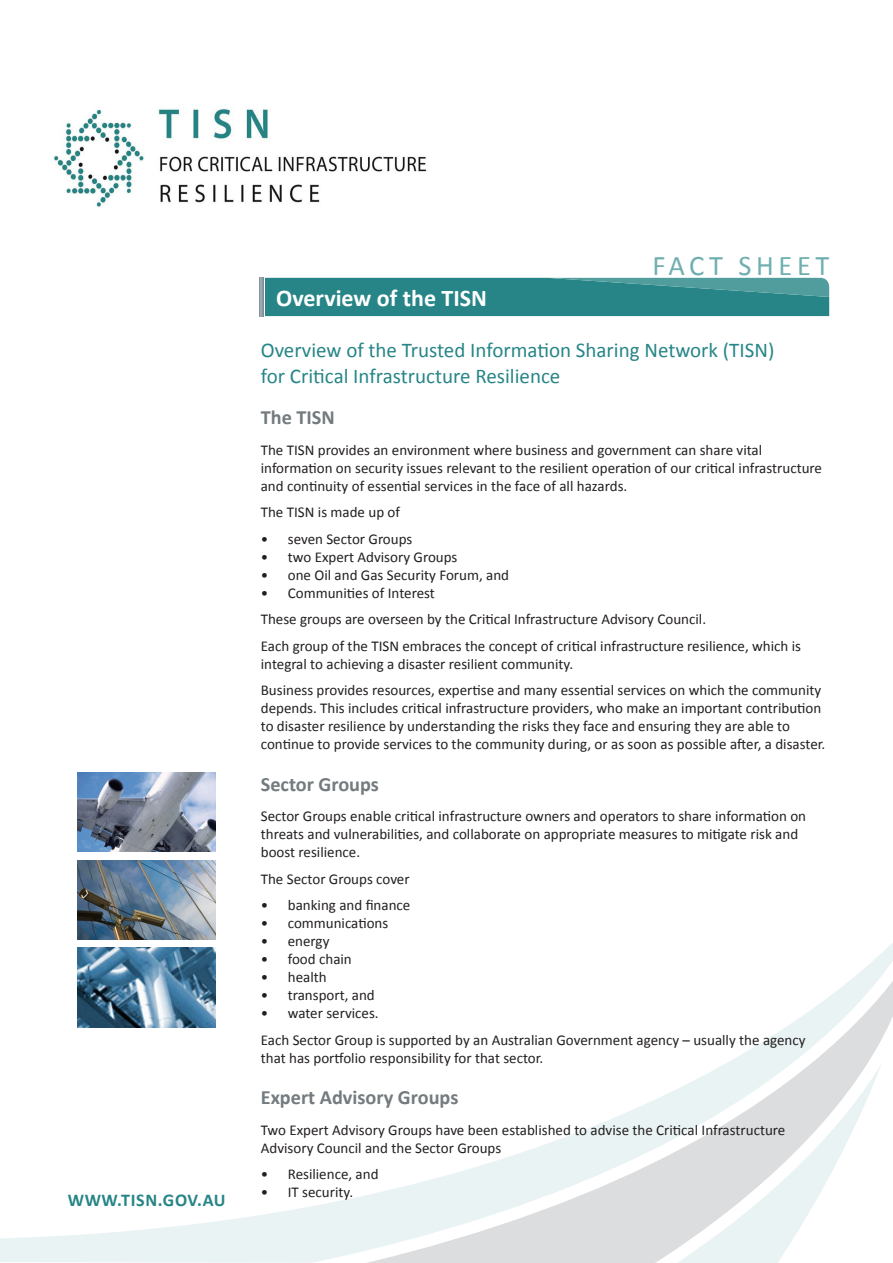
<style>
.page{position:relative;width:893px;height:1263px;background:#fff}
.page>*{position:absolute;margin:0;border:0;box-sizing:border-box;transform-origin:0 0}
.Story_heading{font:28.5px "Calibri";letter-spacing:.16em;color:#70aeb0}
.Story_heading-2{font:700 24px "Calibri";color:#fff}
.t1{font:21px "Calibri";color:#278587}
.t2{font:700 20.25px "Calibri";color:#737b7e}
.S1_Body_Copy{font:700 18px "Calibri";letter-spacing:.035em;color:#278587}
.t3{font:15px/18px "Calibri";color:#231f20}
</style>
<div class="page">
<svg style="left:0;top:907px;width:893px;height:356px"></svg>
<svg style="left:265px;top:278px;width:564px;height:38px;background:#2c888a"></svg>
<svg style="left:259px;top:278px;width:5px;height:38px"></svg>
<img style="left:53px;top:108px;width:374px;height:99px">
<img style="left:78px;top:860px;width:137px;height:79px">
<img style="left:78px;top:948px;width:137px;height:79px">
<img style="left:78px;top:772px;width:137px;height:80px">
<p class="S1_Body_Copy" style="left:68px;top:1189px;width:159px">WWW.TISN.GOV.AU</p>
<p class="Story_heading" style="left:652px;top:247px;width:178px">FACT SHEET</p>
<p class="Story_heading-2" style="left:276px;top:283px;width:212px">Overview of the TISN</p>
<p class="t1" style="left:261px;top:337px;width:515px">Overview of the Trusted Information Sharing Network (TISN)</p>
<p class="t1" style="left:261px;top:363px;width:301px">for Critical Infrastructure Resilience</p>
<p class="t2" style="left:261px;top:405px;width:76px">The TISN</p>
<p class="t3" style="left:261px;top:440px;width:563px">The TISN provides an environment where business and government can share vital information on security issues relevant to the resilient operation of our critical infrastructure and continuity of essential services in the face of all hazards.</p>
<p class="t3" style="left:261px;top:502px;width:141px">The TISN is made up of</p>
<p class="t3" style="left:261px;top:529px;width:153px">• seven Sector Groups</p>
<p class="t3" style="left:261px;top:547px;width:198px">• two Expert Advisory Groups</p>
<p class="t3" style="left:261px;top:565px;width:250px">• one Oil and Gas Security Forum, and</p>
<p class="t3" style="left:261px;top:583px;width:176px">• Communities of Interest</p>
<p class="t3" style="left:261px;top:609px;width:447px">These groups are overseen by the Critical Infrastructure Advisory Council.</p>
<p class="t3" style="left:261px;top:636px;width:542px">Each group of the TISN embraces the concept of critical infrastructure resilience, which is integral to achieving a disaster resilient community.</p>
<p class="t3" style="left:261px;top:680px;width:566px">Business provides resources, expertise and many essential services on which the community depends. This includes critical infrastructure providers, who make an important contribution to disaster resilience by understanding the risks they face and ensuring they are able to continue to provide services to the community during, or as soon as possible after, a disaster.</p>
<p class="t2" style="left:261px;top:771px;width:120px">Sector Groups</p>
<p class="t3" style="left:261px;top:806px;width:547px">Sector Groups enable critical infrastructure owners and operators to share information on threats and vulnerabilities, and collaborate on appropriate measures to mitigate risk and boost resilience.</p>
<p class="t3" style="left:261px;top:869px;width:150px">The Sector Groups cover</p>
<p class="t3" style="left:261px;top:895px;width:151px">• banking and finance</p>
<p class="t3" style="left:261px;top:913px;width:129px">• communications</p>
<p class="t3" style="left:261px;top:931px;width:70px">• energy</p>
<p class="t3" style="left:261px;top:949px;width:93px">• food chain</p>
<p class="t3" style="left:261px;top:967px;width:67px">• health</p>
<p class="t3" style="left:261px;top:985px;width:115px">• transport, and</p>
<p class="t3" style="left:261px;top:1003px;width:119px">• water services.</p>
<p class="t3" style="left:261px;top:1030px;width:546px">Each Sector Group is supported by an Australian Government agency – usually the agency that has portfolio responsibility for that sector.</p>
<p class="t2" style="left:261px;top:1085px;width:199px">Expert Advisory Groups</p>
<p class="t3" style="left:261px;top:1120px;width:526px">Two Expert Advisory Groups have been established to advise the Critical Infrastructure<br>Advisory Council and the Sector Groups</p>
<p class="t3" style="left:261px;top:1165px;width:119px">• Resilience, and</p>
<p class="t3" style="left:261px;top:1183px;width:94px">• IT security.</p>
</div>
